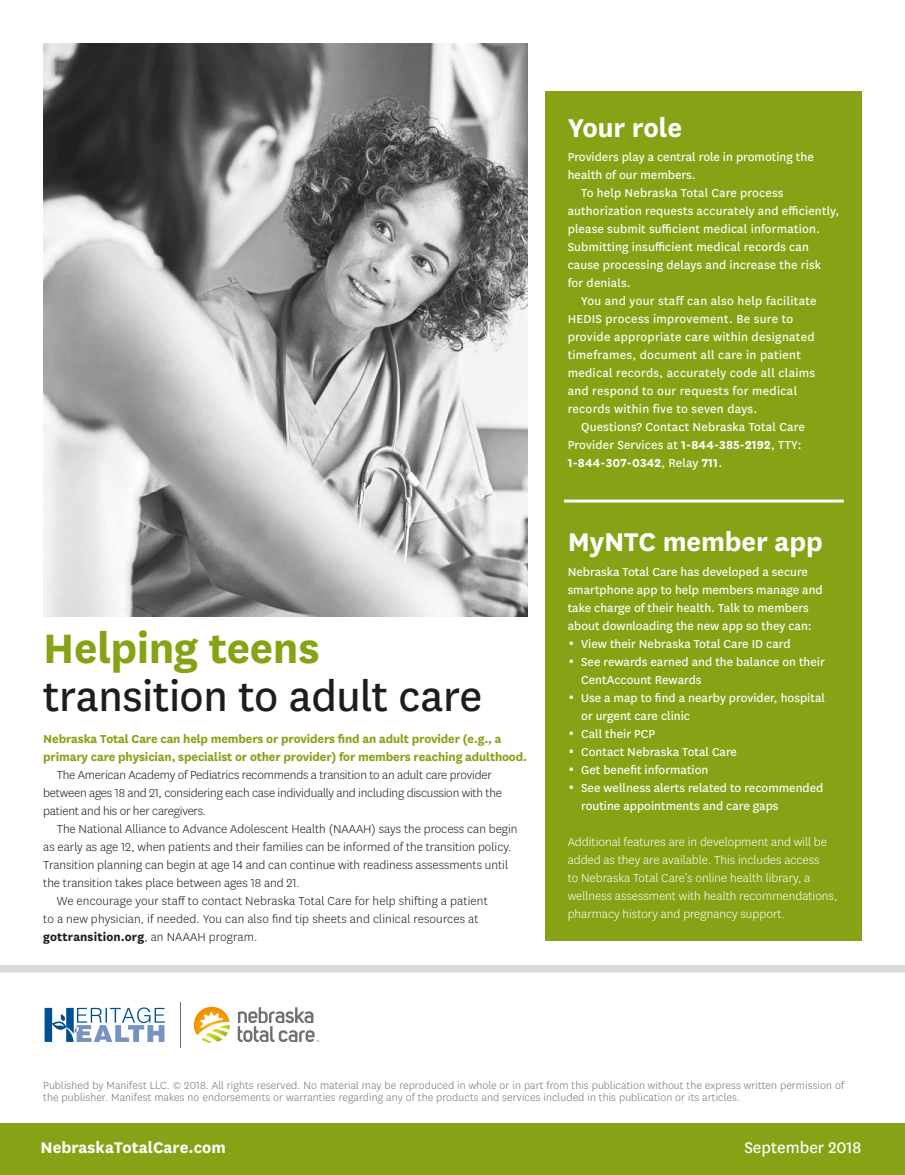
<style>
.page{position:relative;width:905px;height:1175px;background:#fff}
.page>*{position:absolute;margin:0;border:0;box-sizing:border-box;transform-origin:0 0}
.t1{font:48px/48px "Centene Sans";letter-spacing:-.01em;color:#1d1d1b}
.t2{font:700 30px "Centene Sans";letter-spacing:-.005em;color:#fff}
.t3{font:700 18px "Centene Sans";color:#fff}
.t4{font:18px "Centene Sans";color:#fff}
.t5{font:13.5px/18px "Centene Sans";color:#fff}
.t6{font:300 13.5px/18px "Centene Sans";color:#1d1d1b}
.t7{font:13.5px/18px "Centene Sans";letter-spacing:.02em;color:#fff}
.t8{font:300 13.5px/18px "Centene Sans";color:#fff}
.t9{font:700 13.5px/18px "Centene Sans";letter-spacing:-.01em;color:#86a315}
.t10{font:300 12px/12px "Centene Sans";letter-spacing:.01em;color:#747373}
.s1{font-weight:700;color:#86a315}
.s2{font-weight:700}
</style>
<div class="page">
<img style="left:43px;top:43px;width:484px;height:574px">
<div style="left:545px;top:92px;width:316px;height:849px;background:#86a315"></div>
<hr style="left:564px;top:499px;width:279px;height:3px;background:#fff">
<div style="left:0;top:1123px;width:905px;height:52px;background:#86a315"></div>
<div style="left:0;top:965px;width:905px;height:7px;background:#dadada"></div>
<svg style="left:45px;top:1007px;width:120px;height:35px"></svg>
<svg style="left:193px;top:1006px;width:37px;height:36px"></svg>
<svg style="left:238px;top:1007px;width:81px;height:35px"></svg>
<hr style="left:180px;top:1001px;width:1px;height:46px;background:#706f6f">
<h2 class="t1" style="left:43px;top:622px;width:441px"><span class="s1">Helping teens </span>transition to adult care</h2>
<p class="t9" style="left:43px;top:728px;width:485px">Nebraska Total Care can help members or providers find an adult provider (e.g., a primary care physician, specialist or other provider) for members reaching adulthood.</p>
<p class="t6" style="left:43px;top:765px;width:460px;text-indent:14px">The American Academy of Pediatrics recommends a transition to an adult care provider between ages 18 and 21, considering each case individually and including discussion with the patient and his or her caregivers.</p>
<p class="t6" style="left:43px;top:819px;width:475px;text-indent:14px">The National Alliance to Advance Adolescent Health (NAAAH) says the process can begin as early as age 12, when patients and their families can be informed of the transition policy.<br>Transition planning can begin at age 14 and can continue with readiness assessments until the transition takes place between ages 18 and 21.</p>
<p class="t6" style="left:43px;top:891px;width:446px;text-indent:14px">We encourage your staff to contact Nebraska Total Care for help shifting a patient to a new physician, if needed. You can also find tip sheets and clinical resources at <span class="s2">gottransition.org</span>, an NAAAH program.</p>
<h2 class="t2" style="left:567px;top:106px;width:116px">Your role</h2>
<p class="t5" style="left:567px;top:147px;width:248px">Providers play a central role in promoting the health of our members.</p>
<p class="t5" style="left:567px;top:183px;width:273px;text-indent:14px">To help Nebraska Total Care process authorization requests accurately and efficiently, please submit sufficient medical information.<br>Submitting insufficient medical records can cause processing delays and increase the risk for denials.</p>
<p class="t7" style="left:567px;top:291px;width:250px;text-indent:14px">You and your staff can also help facilitate HEDIS process improvement. Be sure to provide appropriate care within designated timeframes, document all care in patient medical records, accurately code all claims and respond to our requests for medical records within five to seven days.</p>
<p class="t5" style="left:567px;top:417px;width:238px;text-indent:14px">Questions? Contact Nebraska Total Care<br>Provider Services at <span class="s2">1-844-385-2192</span>, TTY:<br><span class="s2">1-844-307-0342</span>, Relay <span class="s2">711</span>.</p>
<h2 class="t2" style="left:567px;top:521px;width:256px">MyNTC member app</h2>
<p class="t5" style="left:567px;top:562px;width:257px">Nebraska Total Care has developed a secure smartphone app to help members manage and take charge of their health. Talk to members about downloading the new app so they can:</p>
<p class="t5" style="left:581px;top:634px;width:211px">View their Nebraska Total Care ID card</p>
<p class="t5" style="left:581px;top:652px;width:245px">See rewards earned and the balance on their<br>CentAccount Rewards</p>
<p class="t5" style="left:581px;top:688px;width:245px">Use a map to find a nearby provider, hospital or urgent care clinic</p>
<p class="t5" style="left:581px;top:724px;width:75px">Call their PCP</p>
<p class="t5" style="left:581px;top:742px;width:157px">Contact Nebraska Total Care</p>
<p class="t5" style="left:581px;top:760px;width:129px">Get benefit information</p>
<p class="t5" style="left:581px;top:778px;width:244px">See wellness alerts related to recommended routine appointments and care gaps</p>
<p class="t8" style="left:567px;top:832px;width:271px">Additional features are in development and will be added as they are available. This includes access<br>to Nebraska Total Care’s online health library, a wellness assessment with health recommendations, pharmacy history and pregnancy support.</p>
<p class="t10" style="left:43px;top:1079px;width:802px">Published by Manifest LLC. © 2018. All rights reserved. No material may be reproduced in whole or in part from this publication without the express written permission of the publisher. Manifest makes no endorsements or warranties regarding any of the products and services included in this publication or its articles.</p>
<p class="t3" style="left:41px;top:1134px;width:187px">NebraskaTotalCare.com</p>
<p class="t4" style="left:744px;top:1135px;width:119px">September 2018</p>
</div>
